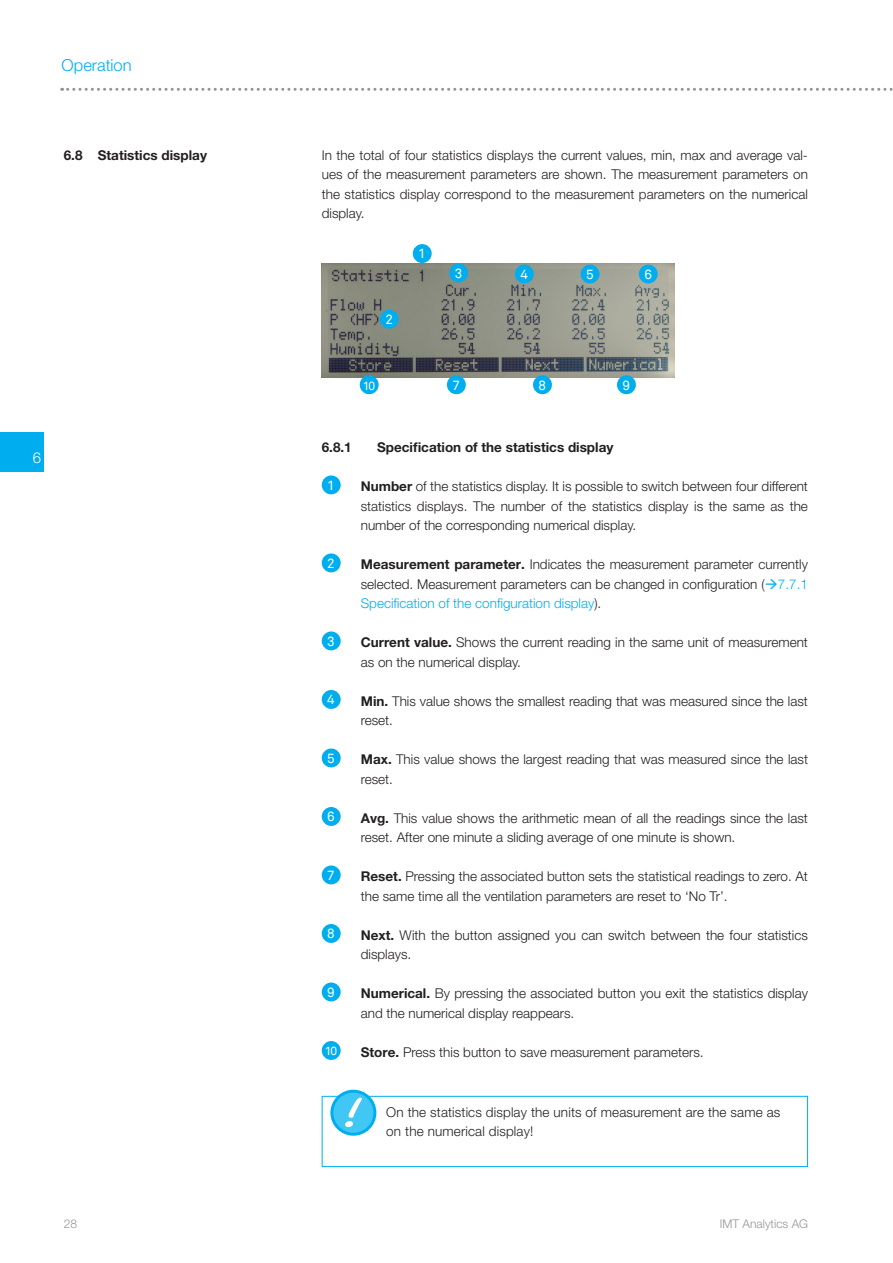
<style>
.page{position:relative;width:893px;height:1263px;background:#fff}
.page>*{position:absolute;margin:0;border:0;box-sizing:border-box;transform-origin:0 0}
.t1{font:300 16.5px "Helvetica Neue LT Pro";color:#00aeef}
.t2{font:300 15px "Helvetica Neue LT Pro";color:#fff}
.Bodytext{font:300 13.5px/19.5px "Helvetica Neue LT Pro";color:#231f20}
.Achtung_Box{font:300 13.5px/19.5px "Helvetica Neue LT Pro";letter-spacing:.01em;color:#231f20}
.t3{font:700 13.5px "Helvetica Neue LT Pro";color:#231f20}
.t4{font:13.5px "Akkurat";color:#fff}
.t5{font:300 12px "Helvetica Neue LT Pro";color:#939598}
.t6{font:12px "Akkurat";color:#fff}
.s1{font-weight:700}
.s2{color:#00aeef}
</style>
<div class="page">
<svg style="left:62px;top:88px;width:831px;height:3px"></svg>
<div style="left:0;top:433px;width:43px;height:39px;background:#00aeef"></div>
<img style="left:322px;top:263px;width:353px;height:115px">
<div style="left:380px;top:310px;width:19px;height:19px;background:#00aeef;border-radius:50%"></div>
<div style="left:449px;top:263px;width:19px;height:19px;background:#00aeef;border-radius:50%"></div>
<div style="left:515px;top:265px;width:19px;height:18px;background:#00aeef;border-radius:50%"></div>
<div style="left:581px;top:265px;width:18px;height:18px;background:#00aeef;border-radius:50%"></div>
<div style="left:639px;top:265px;width:19px;height:18px;background:#00aeef;border-radius:50%"></div>
<div style="left:413px;top:244px;width:19px;height:19px;background:#00aeef;border-radius:50%"></div>
<div style="left:360px;top:375px;width:19px;height:19px;background:#00aeef;border-radius:50%"></div>
<div style="left:447px;top:375px;width:19px;height:19px;background:#00aeef;border-radius:50%"></div>
<div style="left:533px;top:375px;width:19px;height:19px;background:#00aeef;border-radius:50%"></div>
<div style="left:617px;top:375px;width:19px;height:19px;background:#00aeef;border-radius:50%"></div>
<div style="left:322px;top:475px;width:19px;height:19px;background:#00aeef;border-radius:50%"></div>
<div style="left:322px;top:553px;width:19px;height:19px;background:#00aeef;border-radius:50%"></div>
<div style="left:322px;top:631px;width:19px;height:19px;background:#00aeef;border-radius:50%"></div>
<div style="left:322px;top:690px;width:19px;height:19px;background:#00aeef;border-radius:50%"></div>
<div style="left:322px;top:748px;width:19px;height:19px;background:#00aeef;border-radius:50%"></div>
<div style="left:322px;top:807px;width:19px;height:19px;background:#00aeef;border-radius:50%"></div>
<div style="left:322px;top:865px;width:19px;height:19px;background:#00aeef;border-radius:50%"></div>
<div style="left:322px;top:924px;width:19px;height:19px;background:#00aeef;border-radius:50%"></div>
<div style="left:322px;top:982px;width:19px;height:19px;background:#00aeef;border-radius:50%"></div>
<div style="left:322px;top:1041px;width:19px;height:19px;background:#00aeef;border-radius:50%"></div>
<div style="left:322px;top:1096px;width:486px;height:71px;border:1px solid #00aeef"></div>
<div style="left:332px;top:1091px;width:43px;height:43px;background:#40c7f4;border-radius:50%"></div>
<div style="left:330px;top:1090px;width:46px;height:46px;border:3px solid #00aeef;border-radius:50%"></div>
<svg style="left:345px;top:1098px;width:17px;height:29px"></svg>
<p class="t1" style="left:62px;top:55px;width:71px">Operation</p>
<h2 class="t3" style="left:64px;top:147px;width:145px">6.8 Statistics display</h2>
<p class="t2" style="left:33px;top:449px;width:10px">6</p>
<p class="t5" style="left:64px;top:1217px;width:15px">28</p>
<p class="Bodytext" style="left:322px;top:145px;width:488px;text-align:justify">In the total of four statistics displays the current values, min, max and average val&shy;ues of the measurement parameters are shown. The measurement parameters on the statistics display correspond to the measurement parameters on the numerical display.</p>
<p class="t4" style="left:385px;top:311px;width:9px">2</p>
<p class="t4" style="left:418px;top:246px;width:9px">1</p>
<p class="t4" style="left:455px;top:265px;width:9px">3</p>
<p class="t4" style="left:520px;top:266px;width:9px">4</p>
<p class="t4" style="left:586px;top:266px;width:9px">5</p>
<p class="t4" style="left:644px;top:266px;width:9px">6</p>
<p class="t6" style="left:363px;top:378px;width:14px">10</p>
<p class="t4" style="left:452px;top:377px;width:9px">7</p>
<p class="t4" style="left:539px;top:377px;width:9px">8</p>
<p class="t4" style="left:622px;top:377px;width:9px">9</p>
<h3 class="t3" style="left:322px;top:439px;width:32px">6.8.1</h3>
<h3 class="t3" style="left:377px;top:439px;width:238px">Specification of the statistics display</h3>
<p class="t4" style="left:327px;top:477px;width:9px">1</p>
<p class="Bodytext" style="left:361px;top:476px;width:449px;text-align:justify"><span class="s1">Number</span> of the statistics display. It is possible to switch between four different statistics displays. The number of the statistics display is the same as the number of the corresponding numerical display.</p>
<p class="t4" style="left:327px;top:555px;width:9px">2</p>
<p class="Bodytext" style="left:361px;top:554px;width:449px;text-align:justify"><span class="s1">Measurement parameter.</span> Indicates the measurement parameter currently selected. Measurement parameters can be changed in configuration (<span class="s2">→7.7.1<br>Specification of the configuration display</span>).</p>
<p class="t4" style="left:327px;top:633px;width:9px">3</p>
<p class="Bodytext" style="left:361px;top:632px;width:449px"><span class="s1">Current value.</span> Shows the current reading in the same unit of measurement as on the numerical display.</p>
<p class="t4" style="left:327px;top:692px;width:9px">4</p>
<p class="Bodytext" style="left:361px;top:691px;width:449px"><span class="s1">Min.</span> This value shows the smallest reading that was measured since the last reset.</p>
<p class="t4" style="left:327px;top:750px;width:9px">5</p>
<p class="Bodytext" style="left:361px;top:749px;width:449px"><span class="s1">Max.</span> This value shows the largest reading that was measured since the last reset.</p>
<p class="t4" style="left:327px;top:809px;width:9px">6</p>
<p class="Bodytext" style="left:361px;top:808px;width:449px"><span class="s1">Avg.</span> This value shows the arithmetic mean of all the readings since the last reset. After one minute a sliding average of one minute is shown.</p>
<p class="t4" style="left:327px;top:867px;width:9px">7</p>
<p class="Bodytext" style="left:361px;top:866px;width:449px"><span class="s1">Reset.</span> Pressing the associated button sets the statistical readings to zero. At the same time all the ventilation parameters are reset to ‘No Tr’.</p>
<p class="t4" style="left:327px;top:926px;width:9px">8</p>
<p class="Bodytext" style="left:361px;top:925px;width:449px"><span class="s1">Next.</span> With the button assigned you can switch between the four statistics displays.</p>
<p class="t4" style="left:327px;top:984px;width:9px">9</p>
<p class="Bodytext" style="left:361px;top:983px;width:449px"><span class="s1">Numerical.</span> By pressing the associated button you exit the statistics display and the numerical display reappears.</p>
<p class="t6" style="left:325px;top:1044px;width:14px">10</p>
<p class="Bodytext" style="left:361px;top:1042px;width:344px"><span class="s1">Store.</span> Press this button to save measurement parameters.</p>
<p class="Achtung_Box" style="left:386px;top:1102px;width:396px">On the statistics display the units of measurement are the same as on the numerical display!</p>
<p class="t5" style="left:720px;top:1217px;width:90px">IMT Analytics AG</p>
</div>
